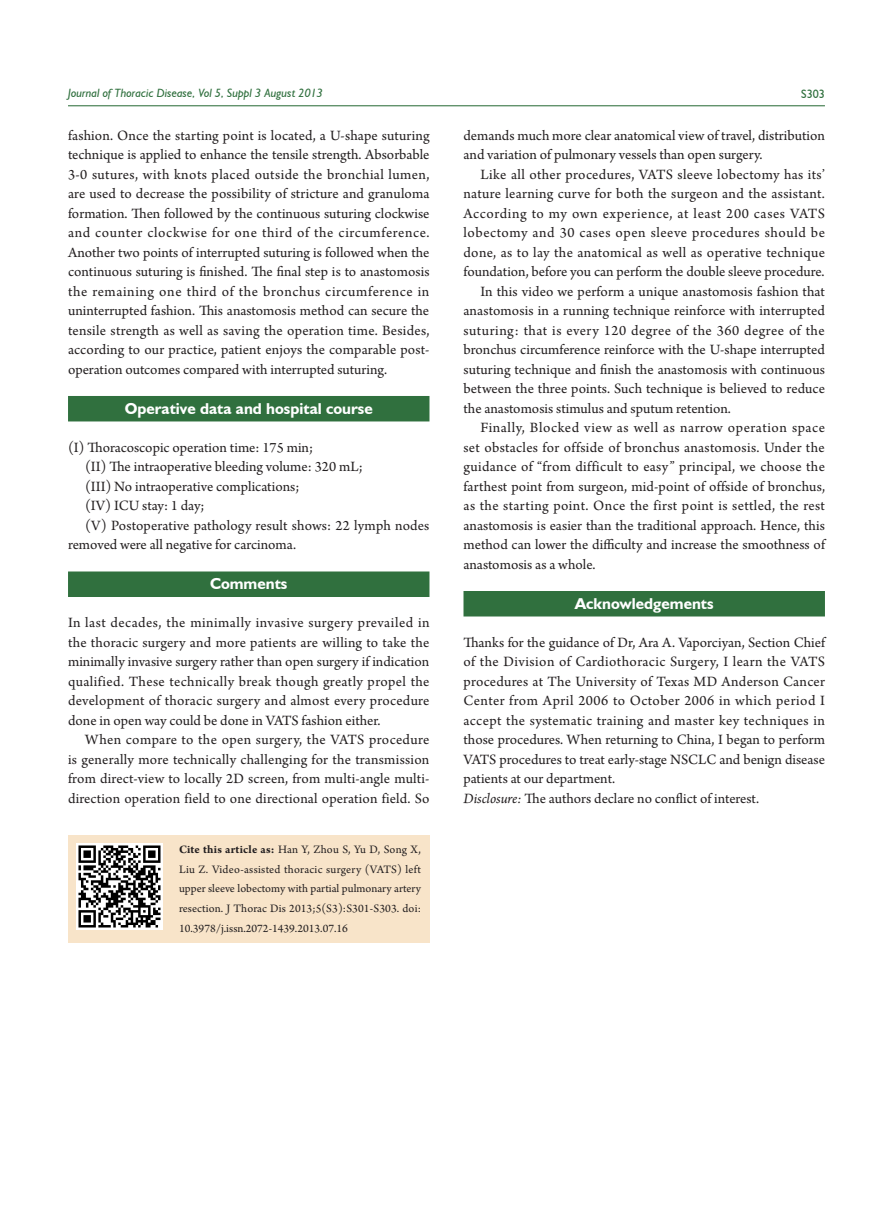
<style>
.page{position:relative;width:893px;height:1212px;background:#fff}
.page>*{position:absolute;margin:0;border:0;box-sizing:border-box;transform-origin:0 0}
.一级标题-JTD-1行{font:700 15.75px "Humanist 521 BT";color:#fff}
.t1{font:15px/19.5px "Arno Pro";color:#231f20;text-align:justify}
.t2{font:12px/19.5px "Arno Pro";letter-spacing:.005em;color:#231f20;text-align:justify}
.t3{font:italic 12px "Humanist 521 BT";color:#30703e}
.t4{font:12px "Humanist 521 BT";color:#30703e}
.s1{font-weight:700}
.s2{font-style:italic}
</style>
<div class="page">
<hr style="left:68px;top:105px;width:757px;height:1px;background:#30703e">
<div style="left:68px;top:835px;width:361px;height:107px;background:#f8e4c9"></div>
<div style="left:68px;top:396px;width:361px;height:25px;background:#30703e"></div>
<div style="left:68px;top:571px;width:361px;height:26px;background:#30703e"></div>
<div style="left:463px;top:591px;width:362px;height:25px;background:#30703e"></div>
<img style="left:77px;top:844px;width:85px;height:85px">
<p class="t3" style="left:68px;top:86px;width:256px">Journal of Thoracic Disease, Vol 5, Suppl 3 August 2013</p>
<p class="t4" style="left:801px;top:87px;width:25px">S303</p>
<p class="t1" style="left:68px;top:126px;width:363px">fashion. Once the starting point is located, a U-shape suturing technique is applied to enhance the tensile strength. Absorbable 3-0 sutures, with knots placed outside the bronchial lumen, are used to decrease the possibility of stricture and granuloma formation. Then followed by the continuous suturing clockwise and counter clockwise for one third of the circumference.<br>Another two points of interrupted suturing is followed when the continuous suturing is finished. The final step is to anastomosis the remaining one third of the bronchus circumference in uninterrupted fashion. This anastomosis method can secure the tensile strength as well as saving the operation time. Besides, according to our practice, patient enjoys the comparable post&shy;operation outcomes compared with interrupted suturing.</p>
<p class="一级标题-JTD-1行" style="left:125px;top:399px;width:250px">Operative data and hospital course</p>
<p class="t1" style="left:68px;top:438px;width:247px">(I) Thoracoscopic operation time: 175 min;</p>
<p class="t1" style="left:85px;top:458px;width:279px">(II) The intraoperative bleeding volume: 320 mL;</p>
<p class="t1" style="left:85px;top:477px;width:216px">(III) No intraoperative complications;</p>
<p class="t1" style="left:85px;top:497px;width:121px">(IV) ICU stay: 1 day;</p>
<p class="t1" style="left:68px;top:516px;width:363px;text-indent:17px">(V) Postoperative pathology result shows: 22 lymph nodes removed were all negative for carcinoma.</p>
<p class="一级标题-JTD-1行" style="left:210px;top:574px;width:79px">Comments</p>
<p class="t1" style="left:68px;top:614px;width:363px">In last decades, the minimally invasive surgery prevailed in the thoracic surgery and more patients are willing to take the minimally invasive surgery rather than open surgery if indication qualified. These technically break though greatly propel the development of thoracic surgery and almost every procedure done in open way could be done in VATS fashion either.</p>
<p class="t1" style="left:68px;top:731px;width:363px;text-indent:17px">When compare to the open surgery, the VATS procedure is generally more technically challenging for the transmission from direct-view to locally 2D screen, from multi-angle multi&shy;direction operation field to one directional operation field. So</p>
<p class="t2" style="left:179px;top:841px;width:243px"><span class="s1">Cite this article as:</span> Han Y, Zhou S, Yu D, Song X, Liu Z. Video-assisted thoracic surgery (VATS) left upper sleeve lobectomy with partial pulmonary artery resection. J Thorac Dis 2013;5(S3):S301-S303. doi:<br>10.3978/j.issn.2072-1439.2013.07.16</p>
<p class="t1" style="left:463px;top:126px;width:363px">demands much more clear anatomical view of travel, distribution and variation of pulmonary vessels than open surgery.</p>
<p class="t1" style="left:463px;top:165px;width:363px;text-indent:17px">Like all other procedures, VATS sleeve lobectomy has its’ nature learning curve for both the surgeon and the assistant.<br>According to my own experience, at least 200 cases VATS lobectomy and 30 cases open sleeve procedures should be done, as to lay the anatomical as well as operative technique foundation, before you can perform the double sleeve procedure.</p>
<p class="t1" style="left:463px;top:282px;width:363px;text-indent:17px">In this video we perform a unique anastomosis fashion that anastomosis in a running technique reinforce with interrupted suturing: that is every 120 degree of the 360 degree of the bronchus circumference reinforce with the U-shape interrupted suturing technique and finish the anastomosis with continuous between the three points. Such technique is believed to reduce the anastomosis stimulus and sputum retention.</p>
<p class="t1" style="left:463px;top:419px;width:363px;text-indent:17px">Finally, Blocked view as well as narrow operation space set obstacles for offside of bronchus anastomosis. Under the guidance of “from difficult to easy” principal, we choose the farthest point from surgeon, mid-point of offside of bronchus, as the starting point. Once the first point is settled, the rest anastomosis is easier than the traditional approach. Hence, this method can lower the difficulty and increase the smoothness of anastomosis as a whole.</p>
<p class="一级标题-JTD-1行" style="left:575px;top:594px;width:140px">Acknowledgements</p>
<p class="t1" style="left:463px;top:633px;width:363px">Thanks for the guidance of Dr, Ara A. Vaporciyan, Section Chief of the Division of Cardiothoracic Surgery, I learn the VATS procedures at The University of Texas MD Anderson Cancer Center from April 2006 to October 2006 in which period I accept the systematic training and master key techniques in those procedures. When returning to China, I began to perform VATS procedures to treat early-stage NSCLC and benign disease patients at our department.</p>
<p class="t1" style="left:463px;top:789px;width:297px"><span class="s2">Disclosure:</span> The authors declare no conflict of interest.</p>
</div>
